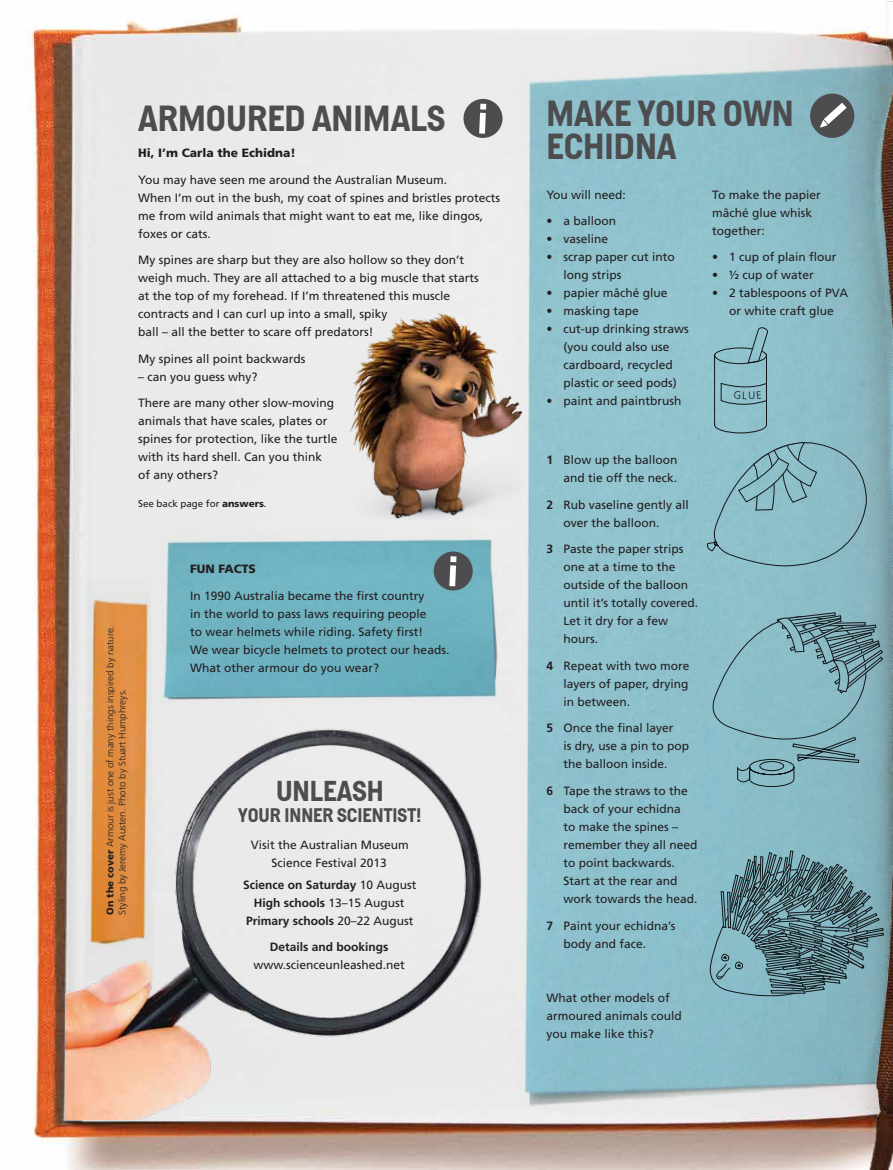
<style>
.page{position:relative;width:893px;height:1170px;background:#fff}
.page>*{position:absolute;margin:0;border:0;box-sizing:border-box;transform-origin:0 0}
.t1{font:700 36px/33px "Helsinki";color:#4d4d4f}
.t2{font:700 28.5px "Helsinki";color:#4d4d4f}
.t3{font:700 19.5px "Helsinki";color:#4d4d4f}
.t4{font:12px/18px "Frutiger LT Std";color:#231f20}
.t5{font:700 12px/18px "Frutiger LT Std";color:#231f20;text-align:center}
.t6{font:900 12px "Frutiger LT Std";color:#231f20}
.t7{font:300 9.75px/12px "Frutiger LT Std";color:#231f20}
.t8{font:9.75px "Frutiger LT Std";color:#231f20}
.s1{font-weight:900}
.s2{font-weight:400}
.s3{font-weight:700}
</style>
<div class="page">
<img style="left:27px;top:12px;width:821px;height:1157px">
<img style="left:503px;top:37px;width:345px;height:1073px">
<img style="left:144px;top:529px;width:369px;height:178px">
<img style="left:84px;top:577px;width:70px;height:141px">
<img style="left:848px;top:1px;width:45px;height:1168px">
<svg style="left:711px;top:612px;width:172px;height:174px;background:#80adb7"></svg>
<img style="left:889px;top:436px;width:4px;height:695px">
<svg style="left:809px;top:93px;width:46px;height:45px;background:#6c787c"></svg>
<img style="left:65px;top:718px;width:425px;height:401px">
<img style="left:344px;top:306px;width:185px;height:222px">
<svg style="left:463px;top:98px;width:40px;height:40px;background:#868687"></svg>
<svg style="left:433px;top:551px;width:40px;height:40px;background:#66777c"></svg>
<svg style="left:706px;top:441px;width:161px;height:126px;background:#87b6c0"></svg>
<svg style="left:709px;top:850px;width:175px;height:147px;background:#668b94"></svg>
<svg style="left:714px;top:327px;width:54px;height:106px;background:#85b3bd"></svg>
<p class="t1" style="left:138px;top:100px;width:309px">ARMOURED AN IMALS</p>
<p class="t6" style="left:138px;top:146px;width:159px">Hi, I’m Carla the Echidna!</p>
<p class="t4" style="left:138px;top:170px;width:364px">You may have seen me around the Australian M useum.<br>When I’m out in the bush, my coat of spines and bristles protects me from wild animals that might want to eat me, like dingos, foxes or cats.</p>
<p class="t4" style="left:138px;top:251px;width:342px">My spines are sharp but they are also hollow so they don’t weigh much. They are all attached to a big muscle that starts at the top of my forehead. If I’m threatened this muscle contracts and I can curl up into a small, spiky<br>ball – all the better to scare off predators!</p>
<p class="t4" style="left:138px;top:349px;width:169px">My spines all point backwards</p>
<p class="t4" style="left:138px;top:367px;width:121px">– can you guess why?</p>
<p class="t4" style="left:138px;top:394px;width:201px">There are many other slow-moving animals that have scales, plates or spines for protection, like the turtle with its hard shell. Can you think<br>of any others?</p>
<p class="t8" style="left:138px;top:498px;width:130px">See back page for <span class="s1">answers</span>.</p>
<p class="t7" style="left:104px;top:914px;width:290px;rotate:-90deg"><span class="s1">On the cover</span> Armour is just one of many things inspired by nature.<br>Styling by Jeremy Austen. Photo by Stuart Humphreys.</p>
<p class="t6" style="left:190px;top:561px;width:44px">Fun Facts</p>
<p class="t4" style="left:190px;top:586px;width:261px">In 1990 Australia became the first country<br>in the world to pass laws requiring people<br>to wear helmets while riding. Safety first!<br>We wear bicycle helmets to protect our heads.<br>What other armour do you wear?</p>
<p class="t2" style="left:276px;top:773px;width:109px">UNLEASH</p>
<p class="t3" style="left:238px;top:803px;width:185px">YOUR INNER SCIENTIST!</p>
<p class="t4" style="left:251px;top:835px;width:160px;text-align:center">Visit the Australian M useum<br>Science Festival 2013</p>
<p class="t5" style="left:243px;top:875px;width:175px">Science on Saturday <span class="s2">10 August<br></span>H igh schools <span class="s2">13–15 August<br></span>Primary schools <span class="s2">20–22 August</span></p>
<p class="t4" style="left:253px;top:938px;width:153px;text-align:center"><span class="s3">Details and bookings </span>www.scienceunleashed.net</p>
<p class="t1" style="left:546px;top:96px;width:249px">MAKE YOUR OWN<br>ECHIDNA</p>
<p class="t4" style="left:546px;top:186px;width:81px">You will need:</p>
<p class="t4" style="left:546px;top:212px;width:71px">• a balloon</p>
<p class="t4" style="left:546px;top:230px;width:63px">• vaseline</p>
<p class="t4" style="left:563px;top:248px;width:113px;text-indent:-17px">• scrap paper cut into long strips</p>
<p class="t4" style="left:546px;top:284px;width:123px">• papier mâché glue</p>
<p class="t4" style="left:546px;top:302px;width:94px">• masking tape</p>
<p class="t4" style="left:546px;top:320px;width:144px;text-align:center">• cut-up drinking straws (you could also use cardboard, recycled plastic or seed pods)</p>
<p class="t4" style="left:546px;top:392px;width:137px">• paint and paintbrush</p>
<p class="t4" style="left:712px;top:186px;width:110px">To make the papier mâché glue whisk together:</p>
<p class="t4" style="left:712px;top:248px;width:126px">• 1 cup of plain flour</p>
<p class="t4" style="left:712px;top:266px;width:103px">• ½ cup of water</p>
<p class="t4" style="left:712px;top:284px;width:137px;text-align:center">• 2 tablespoons of PVA or white craft glue</p>
<p class="t4" style="left:546px;top:451px;width:133px;text-align:right"><span class="s3">1</span> B low up the balloon and tie off the neck.</p>
<p class="t4" style="left:563px;top:495px;width:127px;text-indent:-17px"><span class="s3">2</span> Rub vaseline gently all over the balloon.</p>
<p class="t4" style="left:563px;top:540px;width:136px;text-indent:-17px"><span class="s3">3</span> Paste the paper strips one at a time to the outside of the balloon until it’s totally covered.<br>Let it dry for a few hours.</p>
<p class="t4" style="left:563px;top:656px;width:128px;text-align:justify;text-indent:-17px"><span class="s3">4</span> Repeat with two more layers of paper, drying in between.</p>
<p class="t4" style="left:563px;top:719px;width:127px;text-indent:-17px"><span class="s3">5</span> Once the final layer<br>is dry, use a pin to pop the balloon inside.</p>
<p class="t4" style="left:563px;top:781px;width:136px;text-indent:-17px"><span class="s3">6</span> Tape the straws to the back of your echidna<br>to make the spines – remember they all need to point backwards.<br>Start at the rear and work towards the head.</p>
<p class="t4" style="left:563px;top:916px;width:114px;text-indent:-17px"><span class="s3">7</span> Paint your echidna’s body and face.</p>
<p class="t4" style="left:546px;top:988px;width:137px">What other models of armoured animals could you make like this?</p>
</div>
